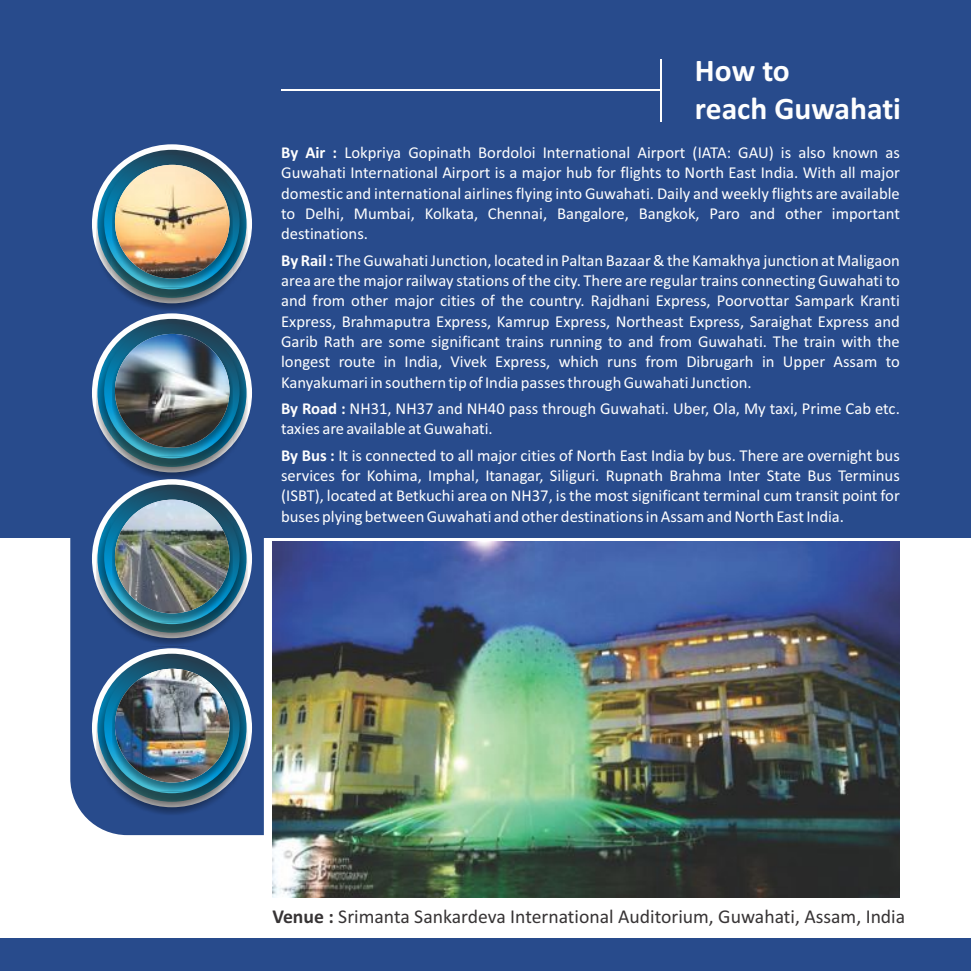
<style>
.page{position:relative;width:971px;height:971px;background:#fff}
.page>*{position:absolute;margin:0;border:0;box-sizing:border-box;transform-origin:0 0}
.t1{font:700 31.5px/38.5px "Calibri";color:#fefefe}
.t2{font:19.6px "Calibri";color:#373435}
.t3{font:16.62px/20.3px "Calibri";color:#fefefe;text-align:justify}
.s1{font-weight:700}
</style>
<div class="page">
<svg style="left:70px;top:537px;width:194px;height:297px;background:#335492"></svg>
<div style="left:0;top:0;width:970px;height:537px;background:#284b8c"></div>
<svg style="left:95px;top:316px;width:154px;height:153px"></svg>
<div style="left:92px;top:313px;width:160px;height:159px;border:5px solid #fefefe;border-radius:50%"></div>
<div style="left:96px;top:330px;width:152px;height:150px;background:#201e1e;opacity:.7"></div>
<svg style="left:104px;top:324px;width:135px;height:134px"></svg>
<div style="left:112px;top:337px;width:120px;height:119px;background:#201e1e;opacity:.41"></div>
<img style="left:115px;top:334px;width:114px;height:113px;border-radius:50%">
<div style="left:0;top:937px;width:970px;height:33px;background:#284b8c"></div>
<svg style="left:95px;top:147px;width:154px;height:153px"></svg>
<div style="left:92px;top:144px;width:160px;height:159px;border:5px solid #fefefe;border-radius:50%"></div>
<div style="left:96px;top:161px;width:152px;height:150px;background:#201e1e;opacity:.7"></div>
<svg style="left:104px;top:155px;width:135px;height:134px"></svg>
<div style="left:112px;top:168px;width:120px;height:119px;background:#201e1e;opacity:.41"></div>
<img style="left:115px;top:165px;width:114px;height:113px;border-radius:50%">
<div style="left:92px;top:479px;width:160px;height:159px;border:5px solid #fefefe;border-radius:50%"></div>
<div style="left:96px;top:495px;width:152px;height:151px;background:#201e1e;opacity:.7"></div>
<svg style="left:104px;top:489px;width:135px;height:135px"></svg>
<div style="left:112px;top:502px;width:120px;height:120px;background:#201e1e;opacity:.41"></div>
<img style="left:115px;top:499px;width:114px;height:114px;border-radius:50%">
<svg style="left:95px;top:650px;width:154px;height:154px"></svg>
<div style="left:92px;top:648px;width:160px;height:159px;border:5px solid #fefefe;border-radius:50%"></div>
<div style="left:96px;top:664px;width:152px;height:151px;background:#201e1e;opacity:.7"></div>
<svg style="left:104px;top:658px;width:135px;height:135px"></svg>
<div style="left:112px;top:671px;width:120px;height:120px;background:#201e1e;opacity:.41"></div>
<img style="left:115px;top:668px;width:114px;height:114px;border-radius:50%">
<hr style="left:660px;top:59px;width:1px;height:63px;background:#fefefe">
<hr style="left:281px;top:90px;width:380px;height:1px;background:#fefefe">
<img style="left:272px;top:541px;width:627px;height:355px">
<h1 class="t1" style="left:694px;top:54px;width:207px">How to<br>reach Guwahati</h1>
<p class="t3" style="left:281px;top:144px;width:620px"><span class="s1">By Air :</span> Lokpriya Gopinath Bordoloi International Airport (IATA: GAU) is also known as Guwahati International Airport is a major hub for flights to North East India. With all major domestic and international airlines flying into Guwahati. Daily and weekly flights are available to Delhi, Mumbai, Kolkata, Chennai, Bangalore, Bangkok, Paro and other important destinations.</p>
<p class="t3" style="left:281px;top:251px;width:620px"><span class="s1">By Rail :</span> The Guwahati Junction, located in Paltan Bazaar &amp; the Kamakhya junction at Maligaon area are the major railway stations of the city. There are regular trains connecting Guwahati to and from other major cities of the country. Rajdhani Express, Poorvottar Sampark Kranti Express, Brahmaputra Express, Kamrup Express, Northeast Express, Saraighat Express and Garib Rath are some significant trains running to and from Guwahati. The train with the longest route in India, Vivek Express, which runs from Dibrugarh in Upper Assam to Kanyakumari in southern tip of India passes through Guwahati Junction.</p>
<p class="t3" style="left:281px;top:399px;width:620px"><span class="s1">By Road :</span> NH31, NH37 and NH40 pass through Guwahati. Uber, Ola, My taxi, Prime Cab etc. taxies are available at Guwahati.</p>
<p class="t3" style="left:281px;top:446px;width:620px"><span class="s1">By Bus :</span> It is connected to all major cities of North East India by bus. There are overnight bus services for Kohima, Imphal, Itanagar, Siliguri. Rupnath Brahma Inter State Bus Terminus (ISBT), located at Betkuchi area on NH37, is the most significant terminal cum transit point for buses plying between Guwahati and other destinations in Assam and North East India.</p>
<p class="t2" style="left:272px;top:908px;width:634px"><span class="s1">Venue :</span> Srimanta Sankardeva International Auditorium, Guwahati, Assam, India</p>
</div>
